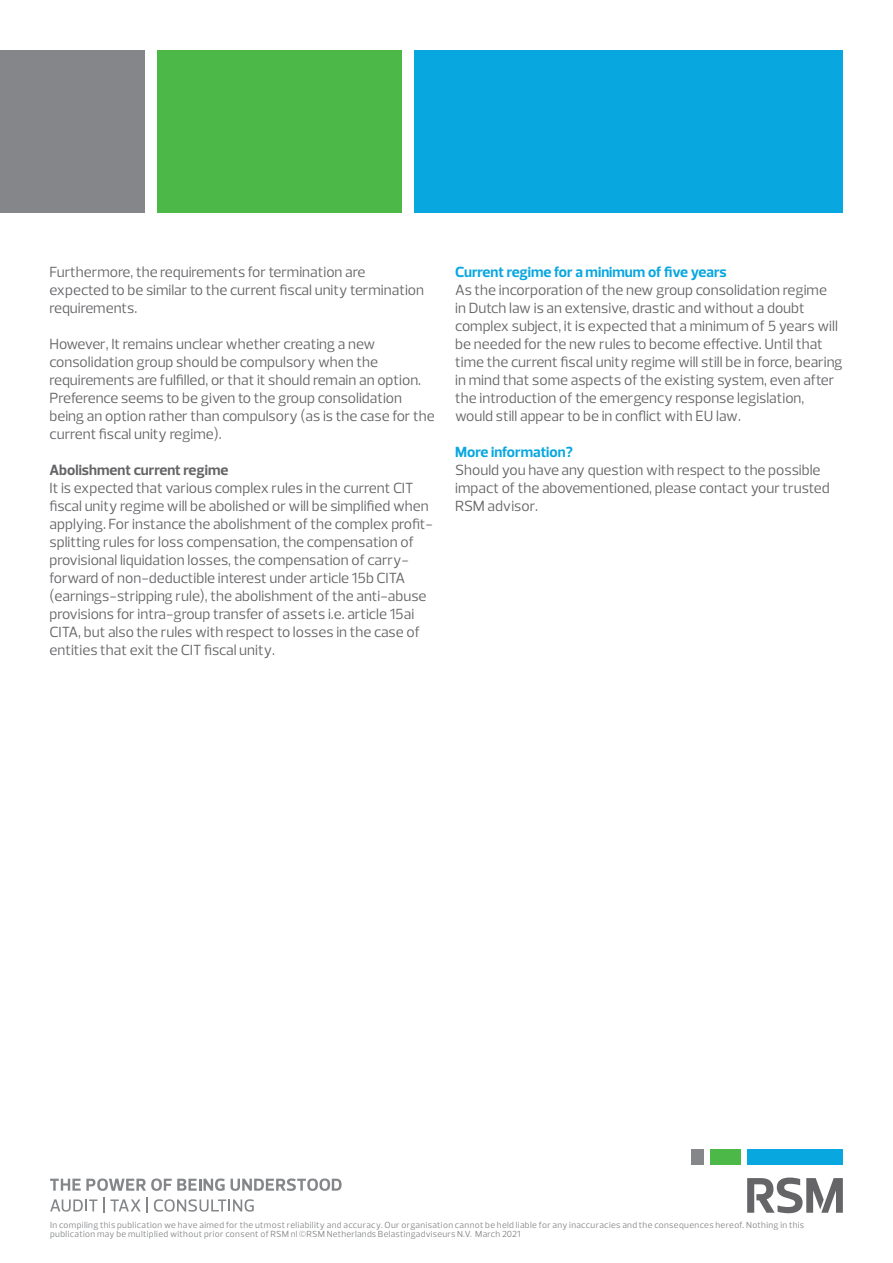
<style>
.page{position:relative;width:893px;height:1263px;background:#fff}
.page>*{position:absolute;margin:0;border:0;box-sizing:border-box;transform-origin:0 0}
.Body{font:15px/18px "Prelo";color:#656568}
.Subhead{font:700 15px "Prelo";color:#08a7e0}
.Subhead-2{font:700 15px "Prelo";color:#656568}
.t1{font:9px/9px "Prelo";letter-spacing:.04em;color:#848689}
</style>
<div class="page">
<div style="left:157px;top:50px;width:245px;height:163px;background:#4cb848"></div>
<div style="left:414px;top:50px;width:429px;height:163px;background:#08a7e0"></div>
<div style="left:0;top:50px;width:144px;height:163px;background:#848689"></div>
<svg style="left:50px;top:1199px;width:47px;height:12px"></svg>
<svg style="left:103px;top:1198px;width:1px;height:15px"></svg>
<svg style="left:110px;top:1199px;width:31px;height:12px"></svg>
<svg style="left:147px;top:1198px;width:1px;height:15px"></svg>
<svg style="left:154px;top:1199px;width:100px;height:12px"></svg>
<svg style="left:50px;top:1178px;width:175px;height:13px"></svg>
<svg style="left:231px;top:1178px;width:111px;height:13px"></svg>
<div style="left:747px;top:1149px;width:96px;height:16px;background:#08a7e0"></div>
<div style="left:691px;top:1149px;width:12px;height:16px;background:#848689"></div>
<div style="left:710px;top:1149px;width:30px;height:16px;background:#4cb848"></div>
<svg style="left:747px;top:1177px;width:96px;height:36px"></svg>
<p class="Body" style="left:50px;top:263px;width:376px">Furthermore, the requirements for termination are expected to be similar to the current fiscal unity termination requirements.</p>
<p class="Body" style="left:50px;top:335px;width:387px">However, It remains unclear whether creating a new consolidation group should be compulsory when the requirements are fulfilled, or that it should remain an option.<br>Preference seems to be given to the group consolidation being an option rather than compulsory (as is the case for the current fiscal unity regime).</p>
<p class="Subhead-2" style="left:50px;top:460px;width:180px">Abolishment current regime</p>
<p class="Body" style="left:50px;top:479px;width:385px">It is expected that various complex rules in the current CIT fiscal unity regime will be abolished or will be simplified when applying. For instance the abolishment of the complex profit&shy;splitting rules for loss compensation, the compensation of provisional liquidation losses, the compensation of carry&shy;forward of non-deductible interest under article 15b CITA (earnings-stripping rule), the abolishment of the anti-abuse provisions for intra-group transfer of assets i.e. article 15ai CITA, but also the rules with respect to losses in the case of entities that exit the CIT fiscal unity.</p>
<p class="Subhead" style="left:455px;top:262px;width:273px">Current regime for a minimum of five years</p>
<p class="Body" style="left:455px;top:281px;width:389px">As the incorporation of the new group consolidation regime<br>in Dutch law is an extensive, drastic and without a doubt complex subject, it is expected that a minimum of 5 years will be needed for the new rules to become effective. Until that time the current fiscal unity regime will still be in force, bearing in mind that some aspects of the existing system, even after the introduction of the emergency response legislation, would still appear to be in conflict with EU law.</p>
<p class="Subhead" style="left:455px;top:442px;width:119px">More information?</p>
<p class="Body" style="left:455px;top:461px;width:376px">Should you have any question with respect to the possible impact of the abovementioned, please contact your trusted<br>RSM advisor.</p>
<p class="t1" style="left:50px;top:1220px;width:756px">In compiling this publication we have aimed for the utmost reliability and accuracy. Our organisation cannot be held liable for any inaccuracies and the consequences hereof. Nothing in this publication may be multiplied without prior consent of RSM nl ©RSM Netherlands Belastingadviseurs N.V. March 2021</p>
</div>
